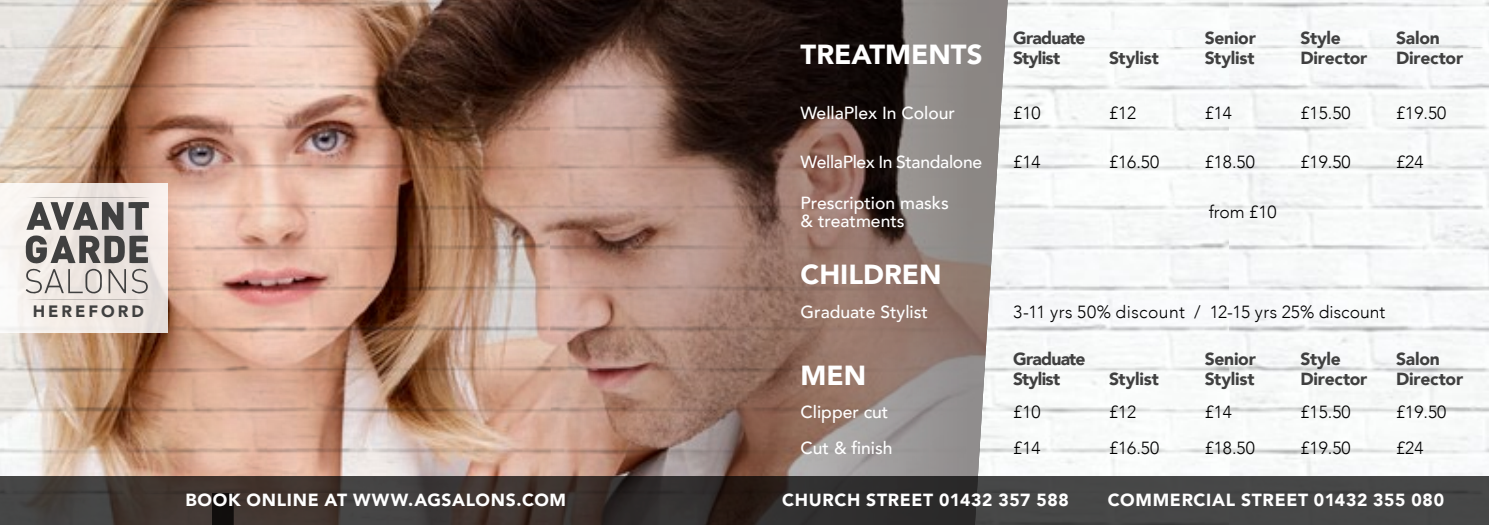
<style>
.page{position:relative;width:1489px;height:525px;background:#fff}
.page>*{position:absolute;margin:0;border:0;box-sizing:border-box;transform-origin:0 0}
.t1{font:900 27.5px "Avenir";color:#fff}
.t2{font:500 17.5px/17.5px "Avenir";color:#fff}
.t3{font:300 17.5px "Avenir";color:#000}
.t4{font:900 17.5px/20px "Avenir";letter-spacing:-.015em;color:#404040}
.t5{font:900 17.5px "Avenir";letter-spacing:.035em;color:#fff}
.t6{font:300 17.5px "Avenir";letter-spacing:.02em;color:#000}
.t7{font:900 17.5px/20px "Avenir";letter-spacing:-.045em;color:#404040}
.t8{font:900 16.5px "Avenir";letter-spacing:.18em;color:#404040}
</style>
<div class="page">
<img style="left:0;top:0;width:1007px;height:476px">
<svg style="left:0;top:184px;width:168px;height:149px;fill:#f5efea"></svg>
<svg style="left:26px;top:197px;width:124px;height:103px;background:#b0aca9"></svg>
<svg style="left:0;top:476px;width:1488px;height:48px;background:#3c3837"></svg>
<p class="t8" style="left:33px;top:297px;width:112px">HEREFORD</p>
<h1 class="t1" style="left:800px;top:31px;width:183px">TREATMENTS</h1>
<p class="t7" style="left:1013px;top:27px;width:74px">Graduate<br>Stylist</p>
<p class="t4" style="left:1108px;top:47px;width:51px">Stylist</p>
<p class="t4" style="left:1204px;top:27px;width:53px">Senior<br>Stylist</p>
<p class="t4" style="left:1300px;top:27px;width:68px">Style<br>Director</p>
<p class="t4" style="left:1395px;top:27px;width:68px">Salon<br>Director</p>
<p class="t2" style="left:800px;top:103px;width:156px">WellaPlex In Colour</p>
<p class="t3" style="left:1013px;top:102px;width:29px">£10</p>
<p class="t3" style="left:1108px;top:102px;width:29px">£12</p>
<p class="t3" style="left:1204px;top:102px;width:29px">£14</p>
<p class="t3" style="left:1300px;top:102px;width:52px">£15.50</p>
<p class="t3" style="left:1395px;top:102px;width:52px">£19.50</p>
<p class="t2" style="left:800px;top:153px;width:183px">WellaPlex In Standalone</p>
<p class="t3" style="left:1013px;top:152px;width:29px">£14</p>
<p class="t3" style="left:1108px;top:152px;width:52px">£16.50</p>
<p class="t3" style="left:1204px;top:152px;width:52px">£18.50</p>
<p class="t3" style="left:1300px;top:152px;width:52px">£19.50</p>
<p class="t3" style="left:1395px;top:152px;width:29px">£24</p>
<p class="t2" style="left:800px;top:193px;width:150px">Prescription masks &amp; treatments</p>
<p class="t3" style="left:1208px;top:202px;width:69px">from £10</p>
<h1 class="t1" style="left:800px;top:251px;width:143px">CHILDREN</h1>
<p class="t2" style="left:800px;top:302px;width:129px">Graduate Stylist</p>
<p class="t6" style="left:1013px;top:301px;width:373px">3-11 yrs 50% discount / 12-15 yrs 25% discount</p>
<h1 class="t1" style="left:800px;top:351px;width:67px">MEN</h1>
<p class="t7" style="left:1013px;top:348px;width:74px">Graduate<br>Stylist</p>
<p class="t4" style="left:1108px;top:368px;width:51px">Stylist</p>
<p class="t4" style="left:1204px;top:348px;width:53px">Senior<br>Stylist</p>
<p class="t4" style="left:1300px;top:348px;width:68px">Style<br>Director</p>
<p class="t4" style="left:1395px;top:348px;width:68px">Salon<br>Director</p>
<p class="t2" style="left:800px;top:402px;width:89px">Clipper cut</p>
<p class="t3" style="left:1013px;top:402px;width:29px">£10</p>
<p class="t3" style="left:1108px;top:402px;width:29px">£12</p>
<p class="t3" style="left:1204px;top:402px;width:29px">£14</p>
<p class="t3" style="left:1300px;top:402px;width:52px">£15.50</p>
<p class="t3" style="left:1395px;top:402px;width:52px">£19.50</p>
<p class="t2" style="left:800px;top:438px;width:94px">Cut &amp; finish</p>
<p class="t3" style="left:1013px;top:437px;width:29px">£14</p>
<p class="t3" style="left:1108px;top:437px;width:52px">£16.50</p>
<p class="t3" style="left:1204px;top:437px;width:52px">£18.50</p>
<p class="t3" style="left:1300px;top:437px;width:52px">£19.50</p>
<p class="t3" style="left:1395px;top:437px;width:29px">£24</p>
<p class="t5" style="left:185px;top:484px;width:382px">BOOK ONLINE AT WWW.AGSALONS.COM</p>
<p class="t5" style="left:782px;top:484px;width:288px">CHURCH STREET 01432 357 588</p>
<p class="t5" style="left:1107px;top:484px;width:338px">COMMERCIAL STREET 01432 355 080</p>
</div>
